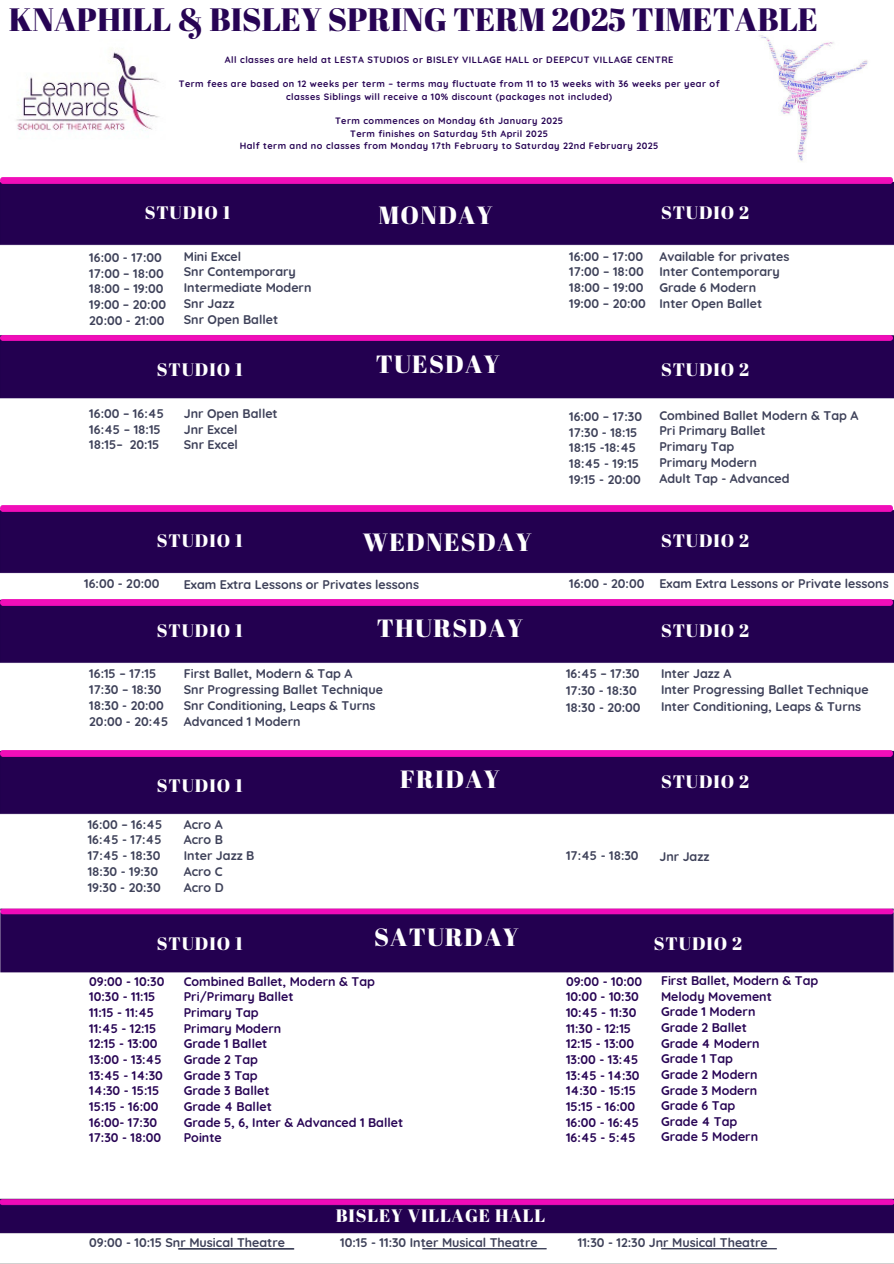
<style>
.page{position:relative;width:894px;height:1264px;background:#fff}
.page>*{position:absolute;margin:0;border:0;box-sizing:border-box;transform-origin:0 0}
.t1{font:32.25px "Abril Fatface";color:#270454}
.t2{font:24.9px "Abril Fatface";letter-spacing:.05em;color:#fff}
.t3{font:24.75px "Abril Fatface";letter-spacing:.05em;color:#fff}
.t4{font:18px "Abril Fatface";letter-spacing:.05em;color:#fff}
.t5{font:700 12.45px/15.8px "Quicksand";color:#3e4159}
.t6{font:700 12.45px/15.6px "Quicksand";color:#270454}
.t7{font:700 9.15px/12.3px "Quicksand";letter-spacing:.05em;color:#270454;text-align:center}
</style>
<div class="page">
<img style="left:0;top:177px;width:893px;height:1073px">
<img style="left:16px;top:48px;width:143px;height:83px">
<img style="left:760px;top:35px;width:108px;height:127px">
<img style="left:176px;top:1247px;width:119px;height:2px">
<img style="left:420px;top:1247px;width:128px;height:2px">
<div style="left:0;top:178px;width:892px;height:5px;background:#f10eb9"></div>
<img style="left:0;top:335px;width:892px;height:6px">
<img style="left:0;top:505px;width:892px;height:6px">
<img style="left:0;top:599px;width:892px;height:6px">
<img style="left:0;top:750px;width:892px;height:6px">
<img style="left:0;top:901px;width:893px;height:78px">
<img style="left:0;top:1191px;width:893px;height:49px">
<img style="left:659px;top:1247px;width:119px;height:2px">
<p class="t1" style="left:9px;top:-3px;width:810px">KNAPHILL &amp; BISLEY SPRING TERM 2025 TIMETABLE</p>
<h4 class="t7" style="left:225px;top:53px;width:450px">All classes are held at LESTA STUDIOS or BISLEY VILLAGE HALL or DEEPCUT VILLAGE CENTRE</h4>
<h3 class="t7" style="left:179px;top:78px;width:542px">Term fees are based on 12 weeks per term – terms may fluctuate from 11 to 13 weeks with 36 weeks per year of classes Siblings will receive a 10% discount (packages not included)</h3>
<h3 class="t7" style="left:335px;top:115px;width:230px">Term commences on Monday 6th January 2025</h3>
<h4 class="t7" style="left:350px;top:127px;width:199px">Term finishes on Saturday 5th April 2025</h4>
<h4 class="t7" style="left:240px;top:140px;width:420px">Half term and no classes from Monday 17th February to Saturday 22nd February 2025</h4>
<h2 class="t4" style="left:145px;top:200px;width:87px">STUDIO 1</h2>
<h1 class="t3" style="left:378px;top:197px;width:116px">MONDAY</h1>
<h4 class="t4" style="left:660px;top:200px;width:90px">STUDIO 2</h4>
<p class="t5" style="left:89px;top:249px;width:78px">16:00 - 17:00<br>17:00 – 18:00<br>18:00 – 19:00<br>19:00 – 20:00<br>20:00 - 21:00</p>
<h4 class="t5" style="left:184px;top:248px;width:129px">Mini Excel<br>Snr Contemporary<br>Intermediate Modern<br>Snr Jazz<br>Snr Open Ballet</h4>
<h4 class="t5" style="left:659px;top:248px;width:131px">Available for privates<br>Inter Contemporary<br>Grade 6 Modern</h4>
<h2 class="t5" style="left:569px;top:248px;width:78px">16:00 – 17:00<br>17:00 – 18:00<br>18:00 – 19:00<br>19:00 – 20:00</h2>
<p class="t5" style="left:659px;top:295px;width:104px">Inter Open Ballet</p>
<h3 class="t4" style="left:157px;top:357px;width:87px">STUDIO 1</h3>
<h4 class="t2" style="left:375px;top:346px;width:125px">TUESDAY</h4>
<h2 class="t4" style="left:660px;top:357px;width:90px">STUDIO 2</h2>
<p class="t5" style="left:89px;top:405px;width:76px">16:00 – 16:45<br>16:45 – 18:15<br>18:15– 20:15</p>
<h3 class="t5" style="left:184px;top:405px;width:95px">Jnr Open Ballet<br>Jnr Excel<br>Snr Excel</h3>
<h3 class="t5" style="left:659px;top:407px;width:200px">Combined Ballet Modern &amp; Tap A<br>Pri Primary Ballet<br>Primary Tap<br>Primary Modern<br>Adult Tap - Advanced</h3>
<h4 class="t5" style="left:569px;top:408px;width:74px">16:00 – 17:30<br>17:30 - 18:15<br>18:15 -18:45<br>18:45 - 19:15<br>19:15 - 20:00</h4>
<h4 class="t4" style="left:157px;top:528px;width:87px">STUDIO 1</h4>
<h3 class="t2" style="left:363px;top:525px;width:170px">WEDNESDAY</h3>
<h3 class="t4" style="left:660px;top:528px;width:90px">STUDIO 2</h3>
<p class="t5" style="left:84px;top:575px;width:77px">16:00 - 20:00</p>
<h4 class="t5" style="left:184px;top:576px;width:237px">Exam Extra Lessons or Privates lessons</h4>
<h4 class="t5" style="left:569px;top:575px;width:77px">16:00 - 20:00</h4>
<h4 class="t5" style="left:659px;top:575px;width:231px">Exam Extra Lessons or Private lessons</h4>
<h4 class="t4" style="left:157px;top:617px;width:87px">STUDIO 1</h4>
<p class="t2" style="left:377px;top:610px;width:148px">THURSDAY</p>
<h4 class="t4" style="left:660px;top:617px;width:90px">STUDIO 2</h4>
<p class="t5" style="left:89px;top:666px;width:80px">16:15 – 17:15<br>17:30 – 18:30<br>18:30 - 20:00<br>20:00 - 20:45</p>
<h4 class="t5" style="left:184px;top:666px;width:201px">First Ballet, Modern &amp; Tap A<br>Snr Progressing Ballet Technique<br>Snr Conditioning, Leaps &amp; Turns<br>Advanced 1 Modern</h4>
<p class="t5" style="left:660px;top:664px;width:209px;line-height:16.8px">Inter Jazz A<br>Inter Progressing Ballet Technique<br>Inter Conditioning, Leaps &amp; Turns</p>
<h3 class="t5" style="left:566px;top:665px;width:76px;line-height:16.8px">16:45 – 17:30<br>17:30 - 18:30<br>18:30 - 20:00</h3>
<h4 class="t4" style="left:157px;top:772px;width:87px">STUDIO 1</h4>
<p class="t5" style="left:88px;top:816px;width:76px">16:00 – 16:45<br>16:45 - 17:45<br>17:45 - 18:30<br>18:30 - 19:30<br>19:30 - 20:30</p>
<h3 class="t5" style="left:184px;top:816px;width:72px">Acro A<br>Acro B<br>Inter Jazz B<br>Acro C<br>Acro D</h3>
<h4 class="t4" style="left:157px;top:931px;width:87px">STUDIO 1</h4>
<h4 class="t2" style="left:400px;top:761px;width:101px">FRIDAY</h4>
<h4 class="t2" style="left:374px;top:919px;width:146px">SATURDAY</h4>
<h4 class="t4" style="left:660px;top:768px;width:90px">STUDIO 2</h4>
<h4 class="t5" style="left:566px;top:847px;width:74px">17:45 - 18:30</h4>
<h4 class="t5" style="left:659px;top:848px;width:52px">Jnr Jazz</h4>
<h3 class="t4" style="left:653px;top:931px;width:90px">STUDIO 2</h3>
<p class="t6" style="left:89px;top:973px;width:77px">09:00 - 10:30<br>10:30 - 11:15<br>11:15 - 11:45<br>11:45 - 12:15<br>12:15 - 13:00<br>13:00 - 13:45<br>13:45 - 14:30</p>
<p class="t6" style="left:89px;top:1082px;width:73px">14:30 - 15:15<br>15:15 - 16:00<br>16:00- 17:30<br>17:30 - 18:00</p>
<h2 class="t6" style="left:184px;top:973px;width:221px">Combined Ballet, Modern &amp; Tap<br>Pri/Primary Ballet<br>Primary Tap<br>Primary Modern<br>Grade 1 Ballet<br>Grade 2 Tap<br>Grade 3 Tap<br>Grade 3 Ballet<br>Grade 4 Ballet<br>Grade 5, 6, Inter &amp; Advanced 1 Ballet<br>Pointe</h2>
<h3 class="t6" style="left:566px;top:973px;width:78px">09:00 - 10:00<br>10:00 - 10:30<br>10:45 - 11:30<br>11:30 - 12:15<br>12:15 - 13:00<br>13:00 - 13:45<br>13:45 - 14:30<br>14:30 - 15:15</h3>
<h4 class="t6" style="left:566px;top:1098px;width:75px">15:15 - 16:00<br>16:00 - 16:45<br>16:45 - 5:45</h4>
<h4 class="t6" style="left:660px;top:972px;width:159px">First Ballet, Modern &amp; Tap<br>Melody Movement<br>Grade 1 Modern<br>Grade 2 Ballet<br>Grade 4 Modern<br>Grade 1 Tap<br>Grade 2 Modern<br>Grade 3 Modern<br>Grade 6 Tap<br>Grade 4 Tap<br>Grade 5 Modern</h4>
<p class="t4" style="left:336px;top:1202px;width:211px">BISLEY VILLAGE HALL</p>
<p class="t5" style="left:89px;top:1233px;width:197px">09:00 - 10:15 Snr Musical Theatre</p>
<p class="t5" style="left:340px;top:1233px;width:199px">10:15 - 11:30 Inter Musical Theatre</p>
<h3 class="t5" style="left:577px;top:1233px;width:191px">11:30 - 12:30 Jnr Musical Theatre</h3>
</div>
